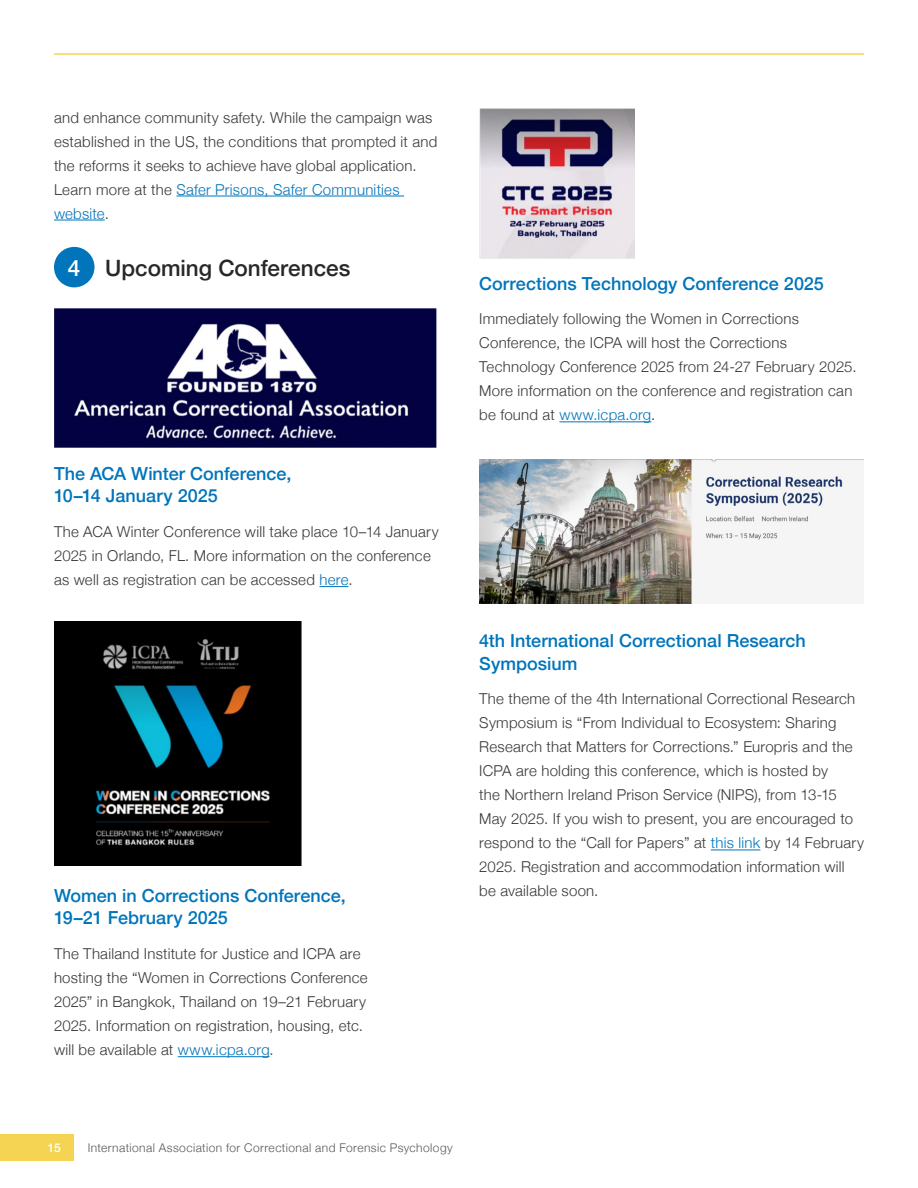
<style>
.page{position:relative;width:918px;height:1188px;background:#fff}
.page>*{position:absolute;margin:0;border:0;box-sizing:border-box;transform-origin:0 0}
.t1{font:500 22.5px "Helvetica Neue";color:#292829}
.t2{font:500 22.5px "Helvetica Neue";color:#fff}
.t3{font:500 18px/22.5px "Helvetica Neue";color:#0075bb}
.Body_Copy{font:300 15px/24px "Helvetica Neue";letter-spacing:.015em;color:#383839}
.t4{font:300 12px "Helvetica Neue";letter-spacing:.035em;color:#58595b}
.t5{font:500 12px "Helvetica Neue";color:#fff}
.s1{color:#0075bb}
</style>
<div class="page">
<div style="left:0;top:1134px;width:74px;height:27px;background:#f4d452"></div>
<hr style="left:54px;top:53px;width:810px;height:2px;background:#f4d452">
<hr style="left:176px;top:196px;width:228px;height:1px;background:#0075bb">
<hr style="left:54px;top:220px;width:51px;height:1px;background:#0075bb">
<svg style="left:319px;top:586px;width:29px;height:1px"></svg>
<hr style="left:178px;top:1056px;width:92px;height:1px;background:#0075bb">
<hr style="left:559px;top:421px;width:92px;height:1px;background:#0075bb">
<hr style="left:711px;top:850px;width:49px;height:1px;background:#0075bb">
<div style="left:54px;top:247px;width:40px;height:40px;background:#0075bb;border-radius:50%"></div>
<img style="left:54px;top:309px;width:383px;height:138px">
<img style="left:54px;top:621px;width:247px;height:245px">
<img style="left:479px;top:459px;width:385px;height:144px">
<img style="left:479px;top:108px;width:156px;height:151px">
<p class="Body_Copy" style="left:54px;top:104px;width:385px">and enhance community safety. While the campaign was established in the US, the conditions that prompted it and the reforms it seeks to achieve have global application.<br>Learn more at the <span class="s1">Safer Prisons, Safer Communities website</span>.</p>
<h2 class="t2" style="left:68px;top:249px;width:14px">4</h2>
<h2 class="t1" style="left:105px;top:249px;width:247px">Upcoming Conferences</h2>
<h3 class="t3" style="left:54px;top:461px;width:239px">The ACA Winter Conference,<br>10–14 January 2025</h3>
<p class="Body_Copy" style="left:54px;top:519px;width:386px">The ACA Winter Conference will take place 10–14 January<br>2025 in Orlando, FL. More information on the conference as well as registration can be accessed <span class="s1">here</span>.</p>
<h3 class="t3" style="left:54px;top:883px;width:293px">Women in Corrections Conference,<br>19–21 February 2025</h3>
<p class="Body_Copy" style="left:54px;top:941px;width:315px">The Thailand Institute for Justice and ICPA are hosting the “Women in Corrections Conference 2025” in Bangkok, Thailand on 19–21 February 2025. Information on registration, housing, etc. will be available at <span class="s1">www. icpa.org</span>.</p>
<h3 class="t3" style="left:479px;top:270px;width:346px">Corrections Technology Conference 2025</h3>
<p class="Body_Copy" style="left:479px;top:306px;width:376px">Immediately following the Women in Corrections Conference, the ICPA will host the Corrections Technology Conference 2025 from 24-27 February 2025.<br>More information on the conference and registration can be found at <span class="s1">www. icpa.org</span>.</p>
<h3 class="t3" style="left:479px;top:628px;width:328px">4th International Correctional Research<br>Symposium</h3>
<p class="Body_Copy" style="left:479px;top:686px;width:386px">The theme of the 4th International Correctional Research Symposium is “From Individual to Ecosystem: Sharing Research that Matters for Corrections.” Europris and the ICPA are holding this conference, which is hosted by<br>the Northern Ireland Prison Service (NIPS), from 13-15<br>May 2025. If you wish to present, you are encouraged to respond to the “Call for Papers” at <span class="s1">this link</span> by 14 February 2025. Registration and accommodation information will be available soon.</p>
<p class="t5" style="left:48px;top:1138px;width:14px">15</p>
<p class="t4" style="left:88px;top:1138px;width:367px">International Association for Correctional and Forensic Psychology</p>
</div>
